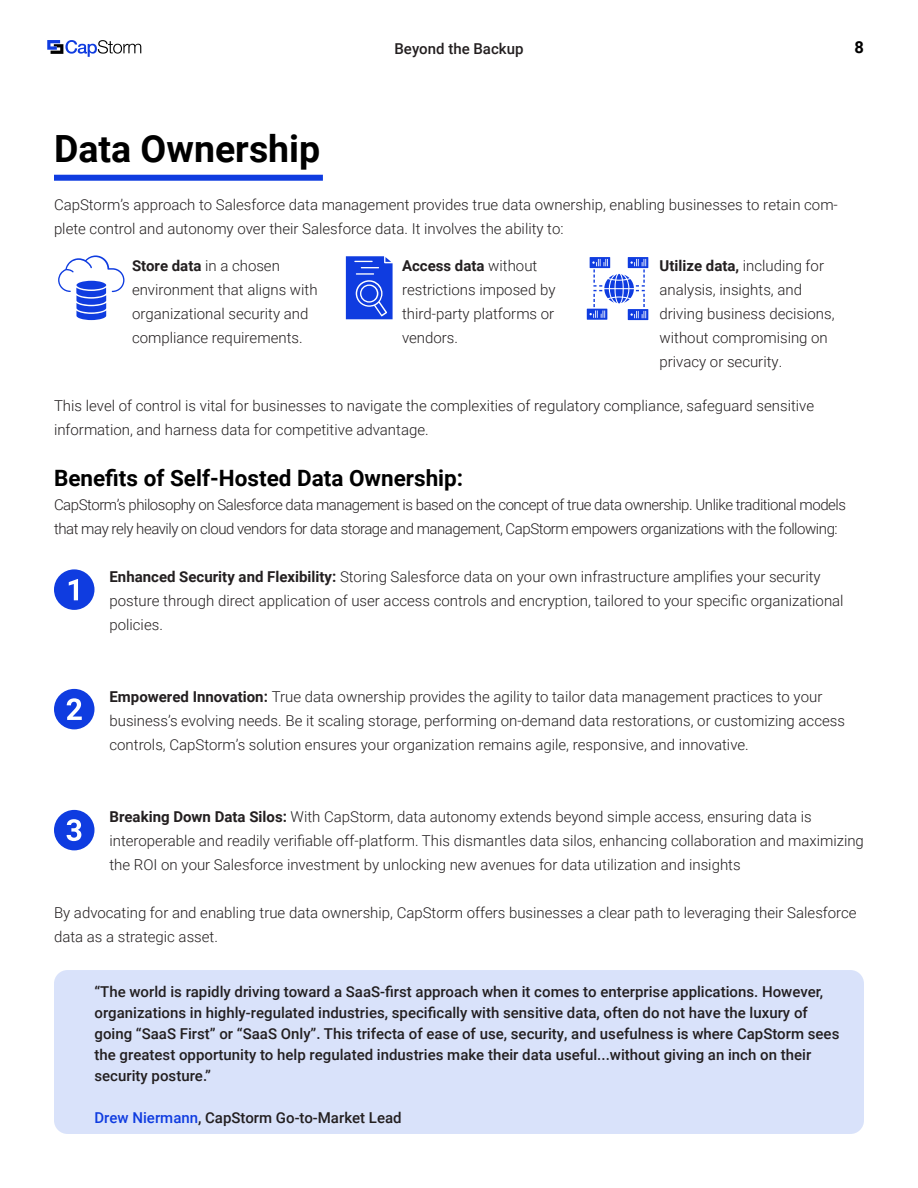
<style>
.page{position:relative;width:918px;height:1188px;background:#fff}
.page>*{position:absolute;margin:0;border:0;box-sizing:border-box;transform-origin:0 0}
.Headline{font:700 37.5px "Roboto";color:#000}
.Subhead{font:700 22.5px "Roboto";color:#000}
.t1{font:700 16.5px "Roboto";color:#000}
.Body_Indention{font:300 15px/24px "Roboto";color:#231f20}
.Body_Copy{font:300 15px/24px "Roboto";color:#231f20}
.Body_Copy-2{font:500 15px/21px "Roboto";color:#231f20}
.Body_Copy-3{font:300 15px/24px "Roboto";letter-spacing:-.03em;color:#231f20}
.Headline-2{font:300 15px/24px "Roboto";color:#231f20}
.s1{font-weight:700}
.s2{color:#0f3ce0}
</style>
<div class="page">
<svg style="left:47px;top:40px;width:94px;height:17px"></svg>
<div style="left:54px;top:970px;width:810px;height:164px;background:#d9e2fa;border-radius:14px"></div>
<svg style="left:58px;top:255px;width:66px;height:65px"></svg>
<svg style="left:346px;top:256px;width:47px;height:63px"></svg>
<svg style="left:587px;top:257px;width:61px;height:63px"></svg>
<div style="left:54px;top:175px;width:269px;height:6px;background:#0f3ce0"></div>
<div style="left:54px;top:569px;width:40px;height:41px;background:#0f3ce0;border-radius:50%"></div>
<svg style="left:69px;top:579px;width:9px;height:21px"></svg>
<div style="left:54px;top:689px;width:40px;height:40px;background:#0f3ce0;border-radius:50%"></div>
<svg style="left:67px;top:698px;width:15px;height:22px"></svg>
<div style="left:54px;top:810px;width:40px;height:40px;background:#0f3ce0;border-radius:50%"></div>
<svg style="left:67px;top:819px;width:14px;height:22px"></svg>
<p class="Body_Copy-2" style="left:394px;top:37px;width:131px">Beyond the Backup</p>
<p class="t1" style="left:855px;top:35px;width:11px">8</p>
<p class="Headline" style="left:54px;top:123px;width:268px">Data Ownership</p>
<p class="Headline-2" style="left:54px;top:192px;width:785px">CapStorm’s approach to Salesforce data management provides true data ownership, enabling businesses to retain com&shy;plete control and autonomy over their Salesforce data. It involves the ability to:</p>
<p class="Body_Copy" style="left:132px;top:253px;width:187px"><span class="s1">Store data</span> in a chosen environment that aligns with organizational security and compliance requirements.</p>
<p class="Body_Copy" style="left:402px;top:253px;width:155px"><span class="s1">Access data</span> without restrictions imposed by third-party platforms or vendors.</p>
<p class="Body_Copy" style="left:660px;top:253px;width:177px"><span class="s1">Utilize data,</span> including for analysis, insights, and driving business decisions, without compromising on privacy or security.</p>
<p class="Body_Copy" style="left:54px;top:394px;width:762px">This level of control is vital for businesses to navigate the complexities of regulatory compliance, safeguard sensitive information, and harness data for competitive advantage.</p>
<p class="Subhead" style="left:54px;top:463px;width:411px">Benefits of Self-Hosted Data Ownership:</p>
<p class="Body_Copy-3" style="left:54px;top:493px;width:794px">CapStorm’s philosophy on Salesforce data management is based on the concept of true data ownership. Unlike traditional models that may rely heavily on cloud vendors for data storage and management, CapStorm empowers organizations with the following:</p>
<p class="Body_Indention" style="left:110px;top:565px;width:736px"><span class="s1">Enhanced Security and Flexibility:</span> Storing Salesforce data on your own infrastructure amplifies your security posture through direct application of user access controls and encryption, tailored to your specific organizational policies.</p>
<p class="Body_Indention" style="left:110px;top:685px;width:737px"><span class="s1">Empowered Innovation:</span> True data ownership provides the agility to tailor data management practices to your business’s evolving needs. Be it scaling storage, performing on-demand data restorations, or customizing access controls, CapStorm’s solution ensures your organization remains agile, responsive, and innovative.</p>
<p class="Body_Indention" style="left:110px;top:805px;width:756px"><span class="s1">Breaking Down Data Silos:</span> With CapStorm, data autonomy extends beyond simple access, ensuring data is interoperable and readily verifiable off-platform. This dismantles data silos, enhancing collaboration and maximizing the ROI on your Salesforce investment by unlocking new avenues for data utilization and insights</p>
<p class="Body_Copy" style="left:54px;top:901px;width:804px">By advocating for and enabling true data ownership, CapStorm offers businesses a clear path to leveraging their Salesforce data as a strategic asset.</p>
<p class="Body_Copy-2" style="left:94px;top:980px;width:746px">“The world is rapidly driving toward a SaaS-first approach when it comes to enterprise applications. However, organizations in highly-regulated industries, specifically with sensitive data, often do not have the luxury of going “SaaS First” or “SaaS Only”. This trifecta of ease of use, security, and usefulness is where CapStorm sees the greatest opportunity to help regulated industries make their data useful...without giving an inch on their security posture.”</p>
<p class="Body_Copy-2" style="left:94px;top:1106px;width:309px"><span class="s2">Drew Niermann</span>, CapStorm Go-to-Market Lead</p>
</div>
